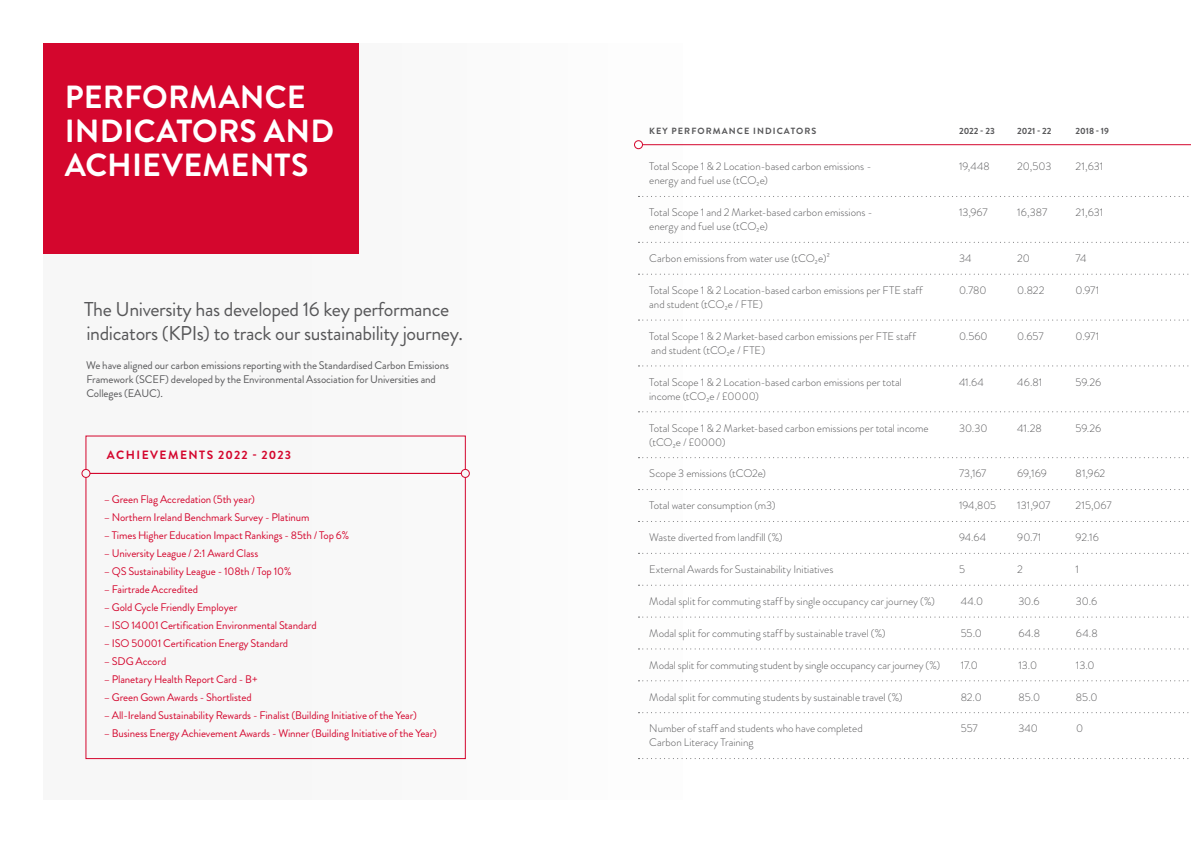
<style>
.page{position:relative;width:1191px;height:842px;background:#fff}
.page>*{position:absolute;margin:0;border:0;box-sizing:border-box;transform-origin:0 0}
.t1{font:700 32px/34px "Brandon Grotesque";letter-spacing:.005em;color:#fff}
.t2{font:20px/24px "Brandon Grotesque";letter-spacing:-.02em;color:#575759}
.t3{font:700 12px "Brandon Grotesque";letter-spacing:.12em;color:#d4062d}
.t4{font:300 11px/14px "Brandon Grotesque";color:#575759}
.t5{font:11px "Brandon Grotesque";letter-spacing:-.01em;color:#d4062d}
.t6{font:11px/14px "Brandon Grotesque";letter-spacing:-.01em;color:#575759}
.t7{font:700 9px "Brandon Grotesque";letter-spacing:.12em;color:#575759}
</style>
<div class="page">
<div style="left:43px;top:43px;width:639px;height:756px;background:#f7f7f7"></div>
<hr style="left:638px;top:144px;width:553px;height:1px;background:#d4062d">
<svg style="left:638px;top:196px;width:551px;height:1px"></svg>
<svg style="left:638px;top:242px;width:551px;height:1px"></svg>
<svg style="left:638px;top:274px;width:551px;height:1px"></svg>
<svg style="left:638px;top:320px;width:551px;height:1px"></svg>
<svg style="left:638px;top:366px;width:551px;height:1px"></svg>
<svg style="left:638px;top:412px;width:550px;height:1px"></svg>
<svg style="left:638px;top:457px;width:551px;height:1px"></svg>
<svg style="left:638px;top:489px;width:551px;height:1px"></svg>
<svg style="left:638px;top:553px;width:551px;height:1px"></svg>
<svg style="left:638px;top:521px;width:551px;height:1px"></svg>
<svg style="left:638px;top:585px;width:551px;height:1px"></svg>
<svg style="left:638px;top:617px;width:551px;height:1px"></svg>
<svg style="left:638px;top:649px;width:551px;height:1px"></svg>
<svg style="left:638px;top:681px;width:550px;height:1px"></svg>
<svg style="left:638px;top:712px;width:551px;height:1px"></svg>
<svg style="left:638px;top:758px;width:551px;height:1px"></svg>
<div style="left:43px;top:43px;width:315px;height:210px;background:#d4062d"></div>
<div style="left:634px;top:141px;width:8px;height:8px;background:#fff;border-radius:50%"></div>
<div style="left:634px;top:140px;width:9px;height:9px;border:1px solid #d4062d;border-radius:50%"></div>
<div style="left:86px;top:473px;width:379px;height:286px;border:1px solid #d4062d"></div>
<div style="left:86px;top:436px;width:379px;height:38px;border:1px solid #d4062d"></div>
<div style="left:82px;top:469px;width:8px;height:8px;background:#f7f7f7;border-radius:50%"></div>
<div style="left:82px;top:469px;width:8px;height:9px;border:1px solid #d4062d;border-radius:50%"></div>
<div style="left:461px;top:469px;width:8px;height:8px;background:#f7f7f7;border-radius:50%"></div>
<div style="left:461px;top:469px;width:8px;height:9px;border:1px solid #d4062d;border-radius:50%"></div>
<h1 class="t1" style="left:65px;top:80px;width:271px">PERFORMANCE<br>INDICATORS AND<br>ACHIEVEMENTS</h1>
<h2 class="t2" style="left:84px;top:297px;width:380px">The University has developed 16 key performance indicators (KPIs) to track our sustainability journey.</h2>
<p class="t6" style="left:86px;top:359px;width:364px">We have aligned our carbon emissions reporting with the Standardised Carbon Emissions<br>Framework (SCEF) developed by the Environmental Association for Universities and<br>Colleges (EAUC).</p>
<p class="t3" style="left:107px;top:446px;width:186px">ACHIEVEMENTS 2022 - 2023</p>
<p class="t5" style="left:104px;top:492px;width:153px">– Green Flag Accredation (5th year)</p>
<p class="t5" style="left:104px;top:510px;width:207px">– Northern Ireland Benchmark Survey - Platinum</p>
<p class="t5" style="left:104px;top:528px;width:247px">– Times Higher Education Impact Rankings - 85th / Top 6%</p>
<p class="t5" style="left:104px;top:546px;width:156px">– University League / 2:1 Award Class</p>
<p class="t5" style="left:104px;top:564px;width:189px">– QS Sustainability League - 108th / Top 10%</p>
<p class="t5" style="left:104px;top:582px;width:96px">– Fairtrade Accredited</p>
<p class="t5" style="left:104px;top:600px;width:135px">– Gold Cycle Friendly Employer</p>
<p class="t5" style="left:104px;top:618px;width:214px">– ISO 14001 Certification Environmental Standard</p>
<p class="t5" style="left:104px;top:636px;width:186px">– ISO 50001 Certification Energy Standard</p>
<p class="t5" style="left:104px;top:654px;width:64px">– SDG Accord</p>
<p class="t5" style="left:104px;top:672px;width:155px">– Planetary Health Report Card - B+</p>
<p class="t5" style="left:104px;top:690px;width:150px">– Green Gown Awards - Shortlisted</p>
<p class="t5" style="left:104px;top:708px;width:315px">– All-Ireland Sustainability Rewards - Finalist (Building Initiative of the Year)</p>
<p class="t5" style="left:104px;top:726px;width:335px">– Business Energy Achievement Awards - Winner (Building Initiative of the Year)</p>
<p class="t7" style="left:649px;top:124px;width:169px">KEY PERFORMANCE INDICATORS</p>
<p class="t7" style="left:959px;top:124px;width:37px">2022 - 23</p>
<p class="t7" style="left:1017px;top:124px;width:36px">2021 - 22</p>
<p class="t7" style="left:1075px;top:124px;width:35px">2018 - 19</p>
<p class="t4" style="left:649px;top:160px;width:224px">Total Scope 1 &amp; 2 Location-based carbon emissions - energy and fuel use (tCO₂e)</p>
<p class="t4" style="left:959px;top:160px;width:32px">19,448</p>
<p class="t4" style="left:1017px;top:160px;width:36px">20,503</p>
<p class="t4" style="left:1075px;top:160px;width:29px">21,631</p>
<p class="t4" style="left:649px;top:205px;width:225px">Total Scope 1 and 2 Market-based carbon emissions - energy and fuel use (tCO₂e)</p>
<p class="t4" style="left:959px;top:205px;width:30px">13,967</p>
<p class="t4" style="left:1017px;top:205px;width:31px">16,387</p>
<p class="t4" style="left:1075px;top:205px;width:29px">21,631</p>
<p class="t4" style="left:649px;top:251px;width:182px">Carbon emissions from water use (tCO₂e)²</p>
<p class="t4" style="left:959px;top:251px;width:14px">34</p>
<p class="t4" style="left:1017px;top:251px;width:14px">20</p>
<p class="t4" style="left:1075px;top:251px;width:12px">74</p>
<p class="t4" style="left:649px;top:283px;width:275px">Total Scope 1 &amp; 2 Location-based carbon emissions per FTE staff and student (tCO₂e / FTE)</p>
<p class="t4" style="left:959px;top:283px;width:29px">0.780</p>
<p class="t4" style="left:1017px;top:283px;width:29px">0.822</p>
<p class="t4" style="left:1075px;top:283px;width:25px">0.971</p>
<p class="t4" style="left:649px;top:329px;width:268px">Total Scope 1 &amp; 2 Market-based carbon emissions per FTE staff and student (tCO₂e / FTE)</p>
<p class="t4" style="left:959px;top:329px;width:30px">0.560</p>
<p class="t4" style="left:1017px;top:329px;width:28px">0.657</p>
<p class="t4" style="left:1075px;top:329px;width:25px">0.971</p>
<p class="t4" style="left:649px;top:375px;width:254px">Total Scope 1 &amp; 2 Location-based carbon emissions per total income (tCO₂e / £0000)</p>
<p class="t4" style="left:959px;top:375px;width:26px">41.64</p>
<p class="t4" style="left:1017px;top:375px;width:27px">46.81</p>
<p class="t4" style="left:1075px;top:375px;width:27px">59.26</p>
<p class="t4" style="left:649px;top:421px;width:281px">Total Scope 1 &amp; 2 Market-based carbon emissions per total income (tCO₂e / £0000)</p>
<p class="t4" style="left:959px;top:421px;width:30px">30.30</p>
<p class="t4" style="left:1017px;top:421px;width:26px">41.28</p>
<p class="t4" style="left:1075px;top:421px;width:27px">59.26</p>
<p class="t4" style="left:649px;top:467px;width:118px">Scope 3 emissions (tCO2e)</p>
<p class="t4" style="left:959px;top:467px;width:29px">73,167</p>
<p class="t4" style="left:1017px;top:467px;width:31px">69,169</p>
<p class="t4" style="left:1075px;top:467px;width:31px">81,962</p>
<p class="t4" style="left:649px;top:499px;width:128px">Total water consumption (m3)</p>
<p class="t4" style="left:959px;top:499px;width:39px">194,805</p>
<p class="t4" style="left:1017px;top:499px;width:35px">131,907</p>
<p class="t4" style="left:1075px;top:499px;width:38px">215,067</p>
<p class="t4" style="left:649px;top:530px;width:135px">Waste diverted from landfill (%)</p>
<p class="t4" style="left:959px;top:530px;width:29px">94.64</p>
<p class="t4" style="left:1017px;top:530px;width:26px">90.71</p>
<p class="t4" style="left:1075px;top:530px;width:25px">92.16</p>
<p class="t4" style="left:649px;top:562px;width:186px">External Awards for Sustainability Initiatives</p>
<p class="t4" style="left:959px;top:562px;width:7px">5</p>
<p class="t4" style="left:1017px;top:562px;width:7px">2</p>
<p class="t4" style="left:1075px;top:562px;width:5px">1</p>
<p class="t4" style="left:649px;top:594px;width:287px">Modal split for commuting staff by single occupancy car journey (%)</p>
<p class="t4" style="left:960px;top:594px;width:24px">44.0</p>
<p class="t4" style="left:1018px;top:594px;width:23px">30.6</p>
<p class="t4" style="left:1076px;top:594px;width:23px">30.6</p>
<p class="t4" style="left:649px;top:626px;width:238px">Modal split for commuting staff by sustainable travel (%)</p>
<p class="t4" style="left:960px;top:626px;width:23px">55.0</p>
<p class="t4" style="left:1018px;top:626px;width:23px">64.8</p>
<p class="t4" style="left:1076px;top:626px;width:23px">64.8</p>
<p class="t4" style="left:649px;top:658px;width:292px">Modal split for commuting student by single occupancy car journey (%)</p>
<p class="t4" style="left:960px;top:658px;width:19px">17.0</p>
<p class="t4" style="left:1018px;top:658px;width:20px">13.0</p>
<p class="t4" style="left:1076px;top:658px;width:20px">13.0</p>
<p class="t4" style="left:649px;top:690px;width:255px">Modal split for commuting students by sustainable travel (%)</p>
<p class="t4" style="left:960px;top:690px;width:23px">82.0</p>
<p class="t4" style="left:1018px;top:690px;width:23px">85.0</p>
<p class="t4" style="left:1076px;top:690px;width:23px">85.0</p>
<p class="t4" style="left:649px;top:722px;width:215px">Number of staff and students who have completed<br>Carbon Literacy Training</p>
<p class="t4" style="left:960px;top:722px;width:18px">557</p>
<p class="t4" style="left:1018px;top:722px;width:21px">340</p>
<p class="t4" style="left:1076px;top:722px;width:9px">0</p>
</div>
